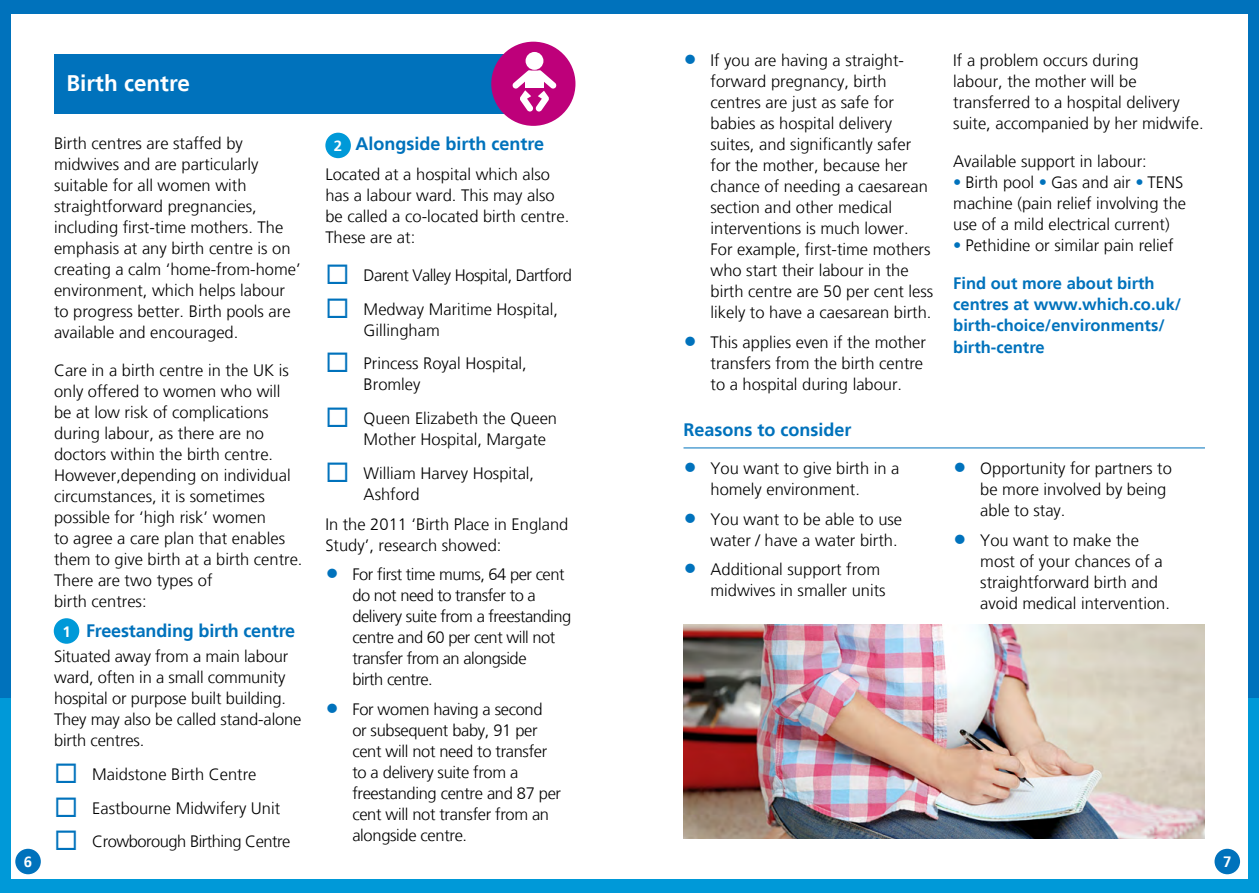
<style>
.page{position:relative;width:1259px;height:893px;background:#0099d8}
.page>*{position:absolute;margin:0;border:0;box-sizing:border-box;transform-origin:0 0}
.t1{font:700 22.5px "Frutiger LT";color:#fff}
.t2{font:700 18px "Frutiger LT";color:#0072bc}
.t3{font:300 16.5px/21px "Frutiger LT";color:#000}
.t4{font:300 16.5px/21px "Frutiger LT";letter-spacing:-.03em;color:#000}
.t5{font:300 16.5px/21px "Frutiger LT";letter-spacing:-.02em;color:#000}
.t6{font:700 16.5px/21px "Frutiger LT";color:#0072bc}
.t7{font:700 15px "Frutiger LT";color:#fff}
.s1{color:#0072bc}
.s2{font-size:27px;color:#0072bc}
</style>
<div class="page">
<div style="left:0;top:0;width:1259px;height:698px;background:#0072bc"></div>
<div style="left:11px;top:14px;width:1236px;height:864px;background:#fff"></div>
<div style="left:54px;top:54px;width:480px;height:60px;background:#0072bc"></div>
<div style="left:491px;top:42px;width:84px;height:84px;background:#be007a;border-radius:50%"></div>
<svg style="left:512px;top:70px;width:44px;height:42px"></svg>
<div style="left:525px;top:52px;width:18px;height:18px;background:#fff;border-radius:50%"></div>
<hr style="left:683px;top:448px;width:522px;height:1px;background:#0072bc">
<img style="left:683px;top:624px;width:522px;height:215px">
<div style="left:15px;top:849px;width:26px;height:25px;background:#0072bc;border-radius:50%"></div>
<div style="left:1214px;top:849px;width:26px;height:25px;background:#0072bc;border-radius:50%"></div>
<div style="left:54px;top:618px;width:25px;height:26px;background:#0099d8;border-radius:50%"></div>
<div style="left:325px;top:133px;width:26px;height:25px;background:#0099d8;border-radius:50%"></div>
<h1 class="t1" style="left:67px;top:70px;width:125px">Birth centre</h1>
<p class="t3" style="left:54px;top:133px;width:248px">Birth centres are staffed by midwives and are particularly suitable for all women with straightforward pregnancies, including first-time mothers. The emphasis at any birth centre is on creating a calm ‘home-from-home’ environment, which helps labour to progress better. Birth pools are available and encouraged.</p>
<p class="t3" style="left:54px;top:360px;width:250px">Care in a birth centre in the UK is only offered to women who will<br>be at low risk of complications during labour, as there are no doctors within the birth centre.<br>However,depending on individual circumstances, it is sometimes possible for ‘high risk’ women<br>to agree a care plan that enables them to give birth at a birth centre.<br>There are two types of<br>birth centres:</p>
<p class="t2" style="left:86px;top:620px;width:211px">Freestanding birth centre</p>
<p class="t3" style="left:54px;top:646px;width:249px">Situated away from a main labour ward, often in a small community hospital or purpose built building.<br>They may also be called stand-alone birth centres.</p>
<p class="t3" style="left:54px;top:764px;width:204px"><span class="s1">◻</span> Maidstone Birth Centre</p>
<p class="t3" style="left:54px;top:798px;width:228px"><span class="s1">◻</span> Eastbourne Midwifery Unit</p>
<p class="t4" style="left:54px;top:831px;width:238px"><span class="s1">◻</span> Crowborough Birthing Centre</p>
<p class="t7" style="left:62px;top:623px;width:10px">1</p>
<p class="t2" style="left:355px;top:134px;width:190px">Alongside birth centre</p>
<p class="t3" style="left:325px;top:164px;width:245px">Located at a hospital which also has a labour ward. This may also be called a co-located birth centre.<br>These are at:</p>
<p class="t4" style="left:325px;top:265px;width:248px"><span class="s1">◻</span> Darent Valley Hospital, Dartford</p>
<p class="t3" style="left:364px;top:299px;width:196px;text-indent:-38px"><span class="s1">◻</span> Medway Maritime Hospital,<br>Gillingham</p>
<p class="t3" style="left:364px;top:353px;width:165px;text-indent:-38px"><span class="s1">◻</span> Princess Royal Hospital,<br>Bromley</p>
<p class="t3" style="left:364px;top:408px;width:195px;text-indent:-38px"><span class="s1">◻</span> Queen Elizabeth the Queen<br>Mother Hospital, Margate</p>
<p class="t3" style="left:364px;top:463px;width:172px;text-indent:-38px"><span class="s1">◻</span> William Harvey Hospital,<br>Ashford</p>
<p class="t3" style="left:325px;top:514px;width:244px">In the 2011 ‘Birth Place in England<br>Study’, research showed:</p>
<p class="t4" style="left:352px;top:564px;width:220px;text-indent:-27px"><span class="s2">•</span> For first time mums, 64 per cent do not need to transfer to a delivery suite from a freestanding centre and 60 per cent will not transfer from an alongside<br>birth centre.</p>
<p class="t5" style="left:352px;top:699px;width:210px;text-indent:-27px"><span class="s2">•</span> For women having a second<br>or subsequent baby, 91 per cent will not need to transfer to a delivery suite from a freestanding centre and 87 per cent will not transfer from an alongside centre.</p>
<p class="t7" style="left:334px;top:137px;width:10px">2</p>
<p class="t3" style="left:710px;top:50px;width:224px;text-indent:-27px"><span class="s2">•</span> If you are having a straight&shy;forward pregnancy, birth centres are just as safe for babies as hospital delivery suites, and significantly safer for the mother, because her chance of needing a caesarean section and other medical interventions is much lower.<br>For example, first-time mothers who start their labour in the birth centre are 50 per cent less likely to have a caesarean birth.</p>
<p class="t3" style="left:710px;top:332px;width:217px;text-indent:-27px"><span class="s2">•</span> This applies even if the mother transfers from the birth centre to a hospital during labour.</p>
<p class="t2" style="left:683px;top:419px;width:169px">Reasons to consider</p>
<p class="t3" style="left:710px;top:458px;width:190px;text-indent:-27px"><span class="s2">•</span> You want to give birth in a homely environment.</p>
<p class="t3" style="left:683px;top:509px;width:220px;text-align:right"><span class="s2">•</span> You want to be able to use water / have a water birth.</p>
<p class="t3" style="left:710px;top:559px;width:177px;text-indent:-27px"><span class="s2">•</span> Additional support from midwives in smaller units</p>
<p class="t3" style="left:953px;top:50px;width:252px">If a problem occurs during<br>labour, the mother will be transferred to a hospital delivery suite, accompanied by her midwife.</p>
<p class="t3" style="left:953px;top:151px;width:195px">Available support in labour:</p>
<p class="t3" style="left:953px;top:172px;width:234px"><span class="s1">•</span> Birth pool <span class="s1">•</span> Gas and air <span class="s1">•</span> TENS machine (pain relief involving the use of a mild electrical current)</p>
<p class="t3" style="left:953px;top:235px;width:222px"><span class="s1">•</span> Pethidine or similar pain relief</p>
<p class="t6" style="left:953px;top:273px;width:229px">Find out more about birth centres at www.which.co.uk/ birth-choice/environments/ birth-centre</p>
<p class="t3" style="left:980px;top:458px;width:193px;text-indent:-27px"><span class="s2">•</span> Opportunity for partners to be more involved by being able to stay.</p>
<p class="t3" style="left:980px;top:530px;width:191px;text-indent:-27px"><span class="s2">•</span> You want to make the most of your chances of a straightforward birth and avoid medical intervention.</p>
<p class="t7" style="left:24px;top:853px;width:10px">6</p>
<p class="t7" style="left:1223px;top:853px;width:10px">7</p>
</div>
